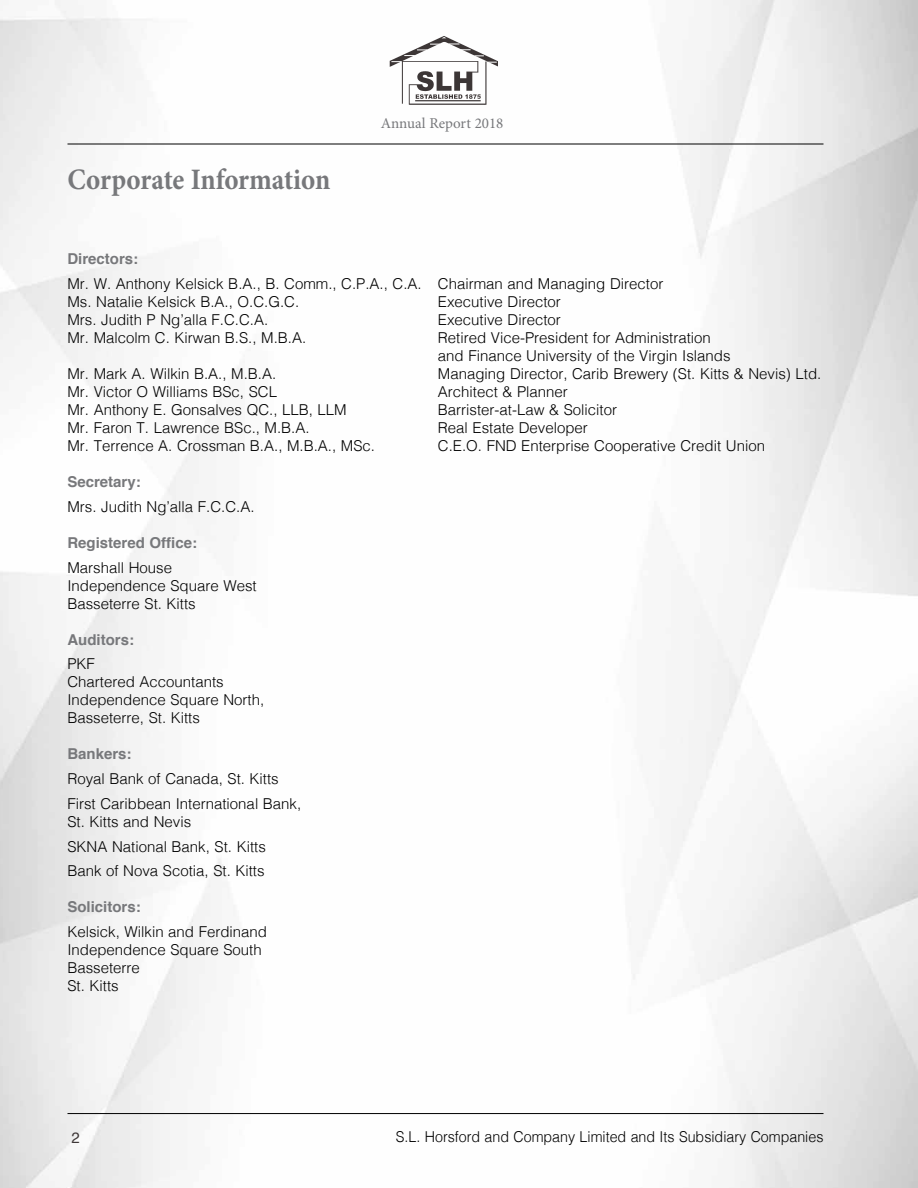
<style>
.page{position:relative;width:918px;height:1188px;background:#fff}
.page>*{position:absolute;margin:0;border:0;box-sizing:border-box;transform-origin:0 0}
.t1{font:700 29.7px "Minion Pro";letter-spacing:-.01em;color:#77787b;scale:.91 1}
.t2{font:300 15px/18px "Helvetica";color:#000}
.t3{font:700 15px "Helvetica";color:#77787b}
.t4{font:300 15px "Helvetica";color:#000;scale:.95 1}
.t5{font:15px "Minion Pro";color:#77787b}
.t6{font:15px "Helvetica";color:#3e3737}
</style>
<div class="page">
<svg style="left:390px;top:36px;width:108px;height:69px"></svg>
<hr style="left:68px;top:144px;width:756px;height:1px;background:#000">
<hr style="left:68px;top:1113px;width:756px;height:1px;background:#000">
<h1 class="t1" style="left:68px;top:158px;width:291px">Corporate Information</h1>
<p class="t5" style="left:381px;top:113px;width:124px">Annual Report 2018</p>
<p class="t3" style="left:67px;top:247px;width:72px">Directors:</p>
<p class="t2" style="left:67px;top:274px;width:597px">Mr. W. Anthony Kelsick B.A., B. Comm., C.P.A., C.A. Chairman and Managing Director<br>Ms. Natalie Kelsick B.A., O.C.G.C.</p>
<p class="t2" style="left:438px;top:292px;width:124px">Executive Director</p>
<p class="t2" style="left:67px;top:310px;width:202px">Mrs. Judith P Ng’alla F.C.C.A.</p>
<p class="t2" style="left:438px;top:310px;width:124px">Executive Director</p>
<p class="t2" style="left:67px;top:328px;width:240px">Mr. Malcolm C. Kirwan B.S., M.B.A.</p>
<p class="t2" style="left:438px;top:328px;width:294px">Retired Vice-President for Administration and Finance University of the Virgin Islands</p>
<p class="t2" style="left:67px;top:364px;width:210px">Mr. Mark A. Wilkin B.A., M.B.A.</p>
<p class="t2" style="left:438px;top:364px;width:385px">Managing Director, Carib Brewery (St. Kitts &amp; Nevis) Ltd.</p>
<p class="t2" style="left:67px;top:382px;width:211px">Mr. Victor O Williams BSc, SCL</p>
<p class="t2" style="left:438px;top:382px;width:132px">Architect &amp; Planner</p>
<p class="t2" style="left:67px;top:400px;width:281px">Mr. Anthony E. Gonsalves QC., LLB, LLM</p>
<p class="t2" style="left:438px;top:400px;width:181px">Barrister-at-Law &amp; Solicitor</p>
<p class="t2" style="left:67px;top:418px;width:244px">Mr. Faron T. Lawrence BSc., M.B.A.</p>
<p class="t2" style="left:438px;top:418px;width:152px">Real Estate Developer</p>
<p class="t2" style="left:67px;top:436px;width:309px">Mr. Terrence A. Crossman B.A., M.B.A., MSc.</p>
<p class="t2" style="left:438px;top:436px;width:329px">C.E.O. FND Enterprise Cooperative Credit Union</p>
<p class="t3" style="left:67px;top:470px;width:75px">Secretary:</p>
<p class="t2" style="left:67px;top:496px;width:189px">Mrs. Judith Ng’alla F.C.C.A.</p>
<p class="t3" style="left:67px;top:530px;width:131px">Registered Office:</p>
<p class="t2" style="left:67px;top:557px;width:191px">Marshall House<br>Independence Square West<br>Basseterre St. Kitts</p>
<p class="t3" style="left:67px;top:627px;width:68px">Auditors:</p>
<p class="t2" style="left:67px;top:654px;width:198px">PKF<br>Chartered Accountants<br>Independence Square North,<br>Basseterre, St. Kitts</p>
<p class="t3" style="left:67px;top:742px;width:66px">Bankers:</p>
<p class="t2" style="left:67px;top:765px;width:235px;line-height:24.8px">Royal Bank of Canada, St. Kitts<br>First Caribbean International Bank,</p>
<p class="t2" style="left:67px;top:808px;width:200px;line-height:24.8px">St. Kitts and Nevis<br>SKNA National Bank, St. Kitts<br>Bank of Nova Scotia, St. Kitts</p>
<p class="t3" style="left:67px;top:895px;width:75px">Solicitors:</p>
<p class="t2" style="left:67px;top:922px;width:201px">Kelsick, Wilkin and Ferdinand<br>Independence Square South<br>Basseterre<br>St. Kitts</p>
<p class="t6" style="left:72px;top:1126px;width:10px">2</p>
<p class="t4" style="left:396px;top:1124px;width:452px">S.L. Horsford and Company Limited and Its Subsidiary Companies</p>
</div>
